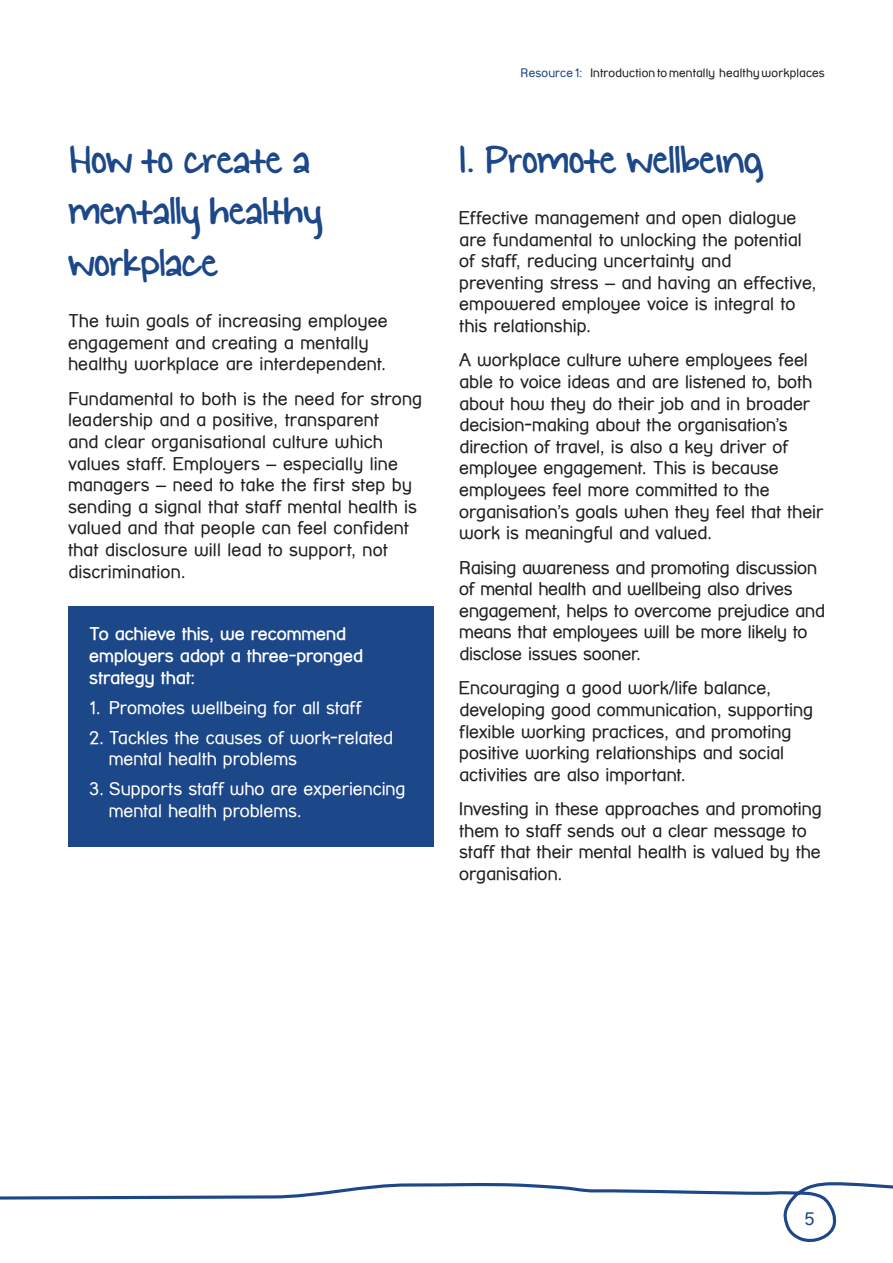
<style>
.page{position:relative;width:893px;height:1263px;background:#fff}
.page>*{position:absolute;margin:0;border:0;box-sizing:border-box;transform-origin:0 0}
.t1{font:43.5px/51.6px "KG Small Town Southern Girl";letter-spacing:-.01em;color:#1c4788}
.t2{font:18px/21.6px "Street Corner";color:#231f20}
.t3{font:18px/21.6px "Street Corner";letter-spacing:-.005em;color:#fff}
.t4{font:700 18px/21.6px "Street Corner";letter-spacing:-.005em;color:#fff}
.t5{font:18px "Street Corner";color:#1c4788}
.t6{font:12px "Street Corner";letter-spacing:.015em;color:#231f20}
.s1{color:#1c4788}
</style>
<div class="page">
<div style="left:68px;top:606px;width:366px;height:241px;background:#1c4788"></div>
<svg style="left:0;top:1182px;width:893px;height:61px"></svg>
<h1 class="t1" style="left:68px;top:136px;width:256px">How to create a mentally healthy workplace</h1>
<p class="t2" style="left:68px;top:310px;width:321px">The twin goals of increasing employee engagement and creating a mentally healthy workplace are interdependent.</p>
<p class="t2" style="left:68px;top:388px;width:356px">Fundamental to both is the need for strong leadership and a positive, transparent<br>and clear organisational culture which values staff. Employers – especially line managers – need to take the first step by sending a signal that staff mental health is valued and that people can feel confident that disclosure will lead to support, not discrimination.</p>
<p class="t4" style="left:89px;top:623px;width:275px">To achieve this, we recommend employers adopt a three-pronged strategy that:</p>
<p class="t3" style="left:89px;top:696px;width:274px">1. Promotes wellbeing for all staff</p>
<p class="t3" style="left:109px;top:726px;width:286px;text-indent:-19px">2. Tackles the causes of work-related mental health problems</p>
<p class="t3" style="left:109px;top:778px;width:298px;text-indent:-19px">3. Supports staff who are experiencing mental health problems.</p>
<p class="t6" style="left:521px;top:66px;width:306px"><span class="s1">Resource 1:</span> Introduction to mentally healthy workplaces</p>
<h1 class="t1" style="left:459px;top:136px;width:306px">1. Promote wellbeing</h1>
<p class="t2" style="left:459px;top:207px;width:359px">Effective management and open dialogue are fundamental to unlocking the potential of staff, reducing uncertainty and preventing stress – and having an effective, empowered employee voice is integral to this relationship.</p>
<p class="t2" style="left:459px;top:349px;width:366px">A workplace culture where employees feel able to voice ideas and are listened to, both about how they do their job and in broader decision-making about the organisation’s direction of travel, is also a key driver of employee engagement. This is because employees feel more committed to the organisation’s goals when they feel that their work is meaningful and valued.</p>
<p class="t2" style="left:459px;top:556px;width:367px">Raising awareness and promoting discussion of mental health and wellbeing also drives engagement, helps to overcome prejudice and means that employees will be more likely to disclose issues sooner.</p>
<p class="t2" style="left:459px;top:677px;width:355px">Encouraging a good work/life balance, developing good communication, supporting flexible working practices, and promoting positive working relationships and social activities are also important.</p>
<p class="t2" style="left:459px;top:798px;width:364px">Investing in these approaches and promoting them to staff sends out a clear message to staff that their mental health is valued by the organisation.</p>
<p class="t5" style="left:804px;top:1208px;width:12px">5</p>
</div>
